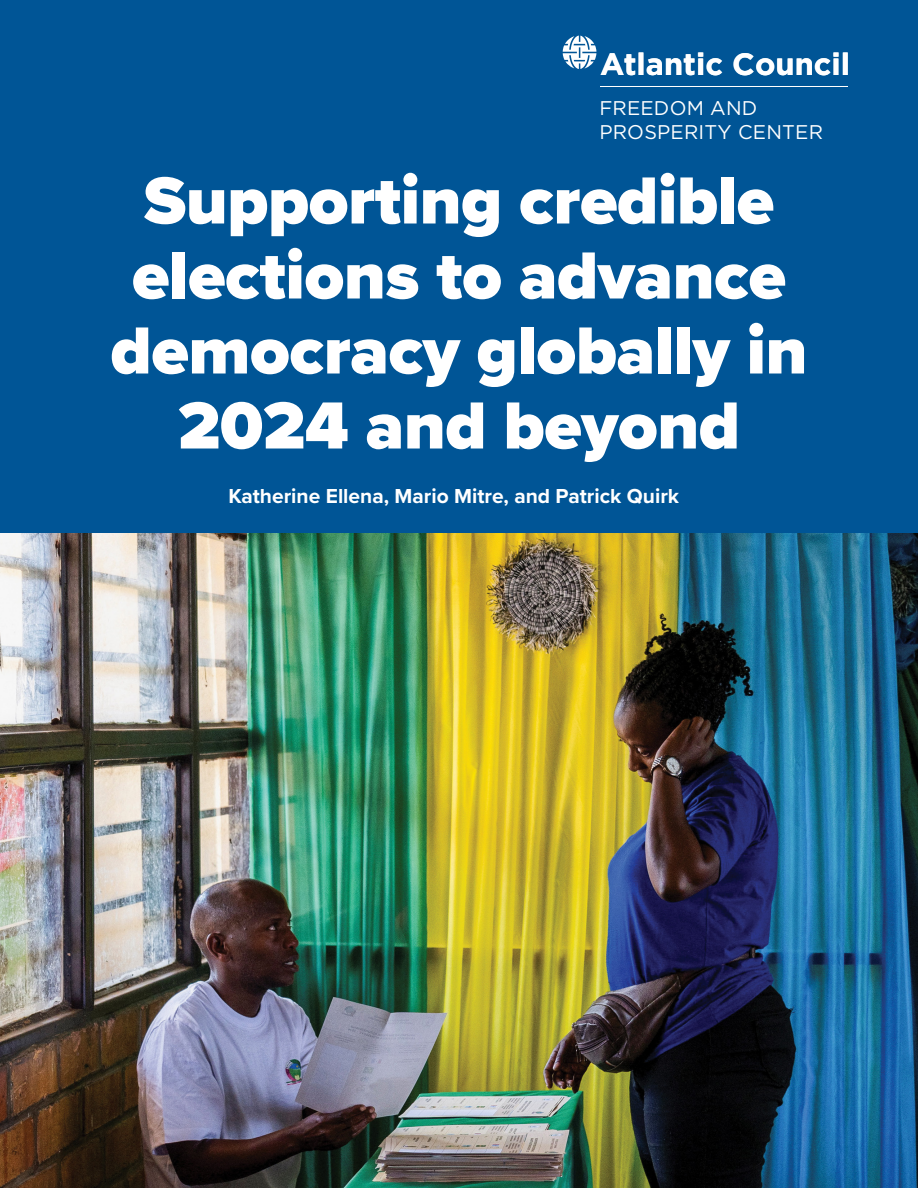
<style>
.page{position:relative;width:918px;height:1188px;background:#005596}
.page>*{position:absolute;margin:0;border:0;box-sizing:border-box;transform-origin:0 0}
.t1{font:900 69px/75px "Proxima Nova";letter-spacing:-.005em;color:#fff;text-align:center}
.t2{font:700 30.9px "Gotham";color:#fff}
.t3{font:700 21px "Proxima Nova";color:#fff}
.t4{font:19.8px/23.7px "Gotham";letter-spacing:.01em;color:#fff}
</style>
<div class="page">
<img style="left:0;top:534px;width:918px;height:654px">
<hr style="left:600px;top:86px;width:248px;height:1px;background:#fff">
<svg style="left:563px;top:36px;width:33px;height:33px"></svg>
<p class="t2" style="left:600px;top:44px;width:251px">Atlantic Council</p>
<p class="t4" style="left:599px;top:96px;width:225px">FREEDOM AND<br>PROSPERITY CENTER</p>
<p class="t1" style="left:111px;top:163px;width:698px">Supporting credible elections to advance democracy globally in<br>2024 and beyond</p>
<p class="t3" style="left:228px;top:480px;width:452px">Katherine Ellena, Mario Mitre, and Patrick Quirk</p>
</div>
